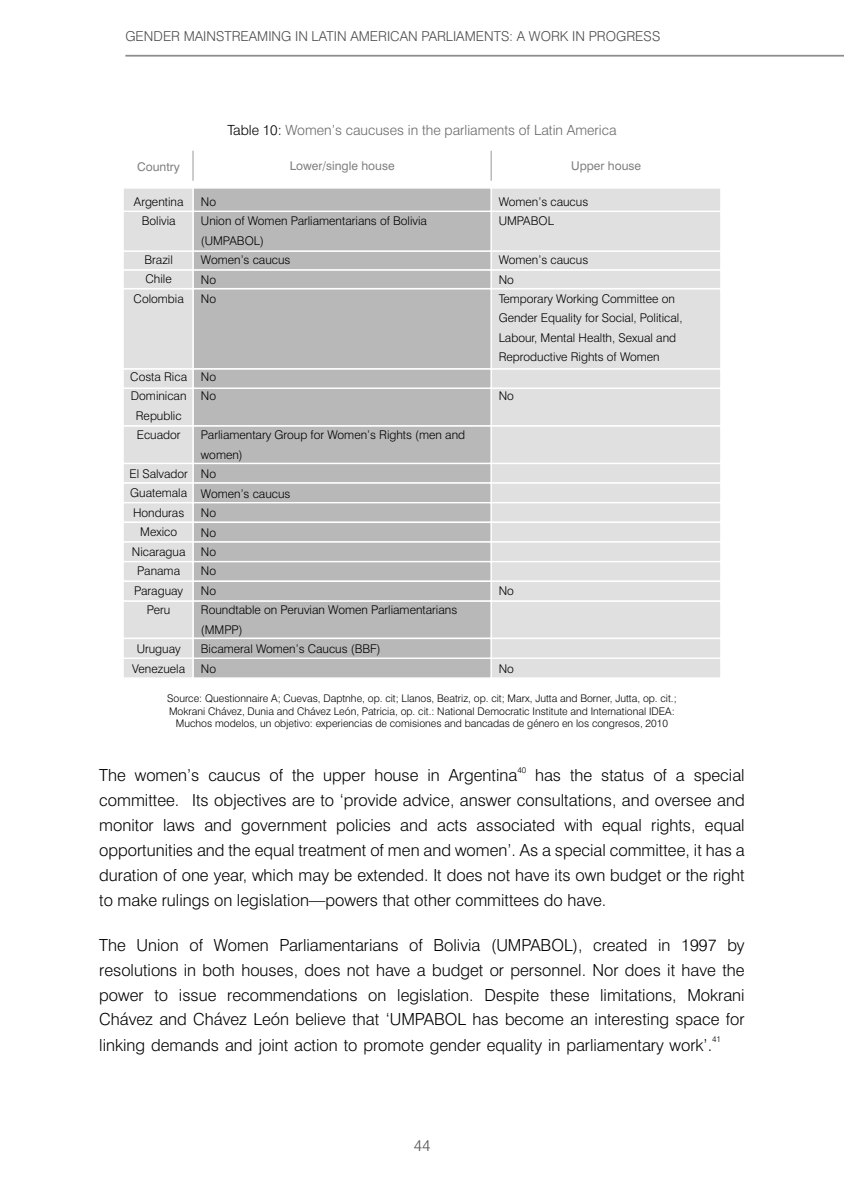
<style>
.page{position:relative;width:844px;height:1191px;background:#fff}
.page>*{position:absolute;margin:0;border:0;box-sizing:border-box;transform-origin:0 0}
.t1{font:300 16.62px/24.8px "Swiss 721 BT";color:#000;text-align:justify}
.t2{font:300 15.75px "Swiss 721 BT";color:#595959}
.t3{font:300 14px "Swiss 721 BT";color:#696969}
.t4{font:300 13.65px "Swiss 721 BT";color:#4d4d4d}
.t5{font:300 12.08px/19.4px "Swiss 721 BT";color:#000}
.t6{font:12.08px "Swiss 721 BT";color:#808080}
.t7{font:300 10.5px/12.6px "Swiss 721 BT";color:#000;text-align:center}
.t8{font:300 8.4px "Swiss 721 BT";color:#000}
.s1{color:#000}
.s2{color:#fff}
</style>
<div class="page">
<svg style="left:124px;top:188px;width:596px;height:490px;background:#cfcfcf"></svg>
<hr style="left:192px;top:151px;width:1px;height:30px;background:#999">
<hr style="left:490px;top:151px;width:1px;height:30px;background:#999">
<hr style="left:125px;top:55px;width:718px;height:2px;background:#8c8c8c">
<p class="t4" style="left:125px;top:31px;width:536px">GENDER MAINSTREAMING IN LATIN AMERICAN PARLIAMENTS: A WORK IN PROGRESS</p>
<p class="t3" style="left:227px;top:124px;width:390px"><span class="s1">Table 10:</span> Women’s caucuses in the parliaments of Latin America</p>
<p class="t6" style="left:137px;top:161px;width:44px">Country</p>
<p class="t6" style="left:290px;top:161px;width:106px">Lower/single house</p>
<p class="t5" style="left:134px;top:193px;width:51px;text-align:center">Argentina<br>Bolivia</p>
<p class="t5" style="left:134px;top:251px;width:52px;text-align:center">Brazil<br>Chile<br>Colombia</p>
<p class="t5" style="left:201px;top:193px;width:227px">No<br>Union of Women Parliamentarians of Bolivia (UMPABOL)<br>Women’s caucus<br>No<br>No</p>
<p class="t5" style="left:130px;top:368px;width:58px;text-align:center">Costa Rica<br>Dominican<br>Republic<br>Ecuador</p>
<p class="t5" style="left:129px;top:465px;width:60px;text-align:center">El Salvador<br>Guatemala<br>Honduras<br>Mexico<br>Nicaragua<br>Panama<br>Paraguay<br>Peru</p>
<p class="t5" style="left:132px;top:640px;width:54px;text-align:center">Uruguay<br>Venezuela</p>
<p class="t5" style="left:201px;top:368px;width:17px">No<br>No</p>
<p class="t5" style="left:201px;top:426px;width:265px">Parliamentary Group for Women’s Rights (men and women)<br>No<br>Women’s caucus<br>No<br>No<br>No<br>No<br>No<br>Roundtable on Peruvian Women Parliamentarians (MMPP)<br>Bicameral Women’s Caucus (BBF)<br>No</p>
<p class="t6" style="left:571px;top:161px;width:71px">Upper house</p>
<p class="t5" style="left:498px;top:193px;width:91px">Women’s caucus<br>UMPABOL</p>
<p class="t5" style="left:498px;top:251px;width:185px">Women’s caucus<br>No<br>Temporary Working Committee on<br>Gender Equality for Social, Political,<br>Labour, Mental Health, Sexual and<br>Reproductive Rights of Women</p>
<p class="t5" style="left:498px;top:387px;width:17px">No</p>
<p class="t5" style="left:498px;top:582px;width:17px">No</p>
<p class="t5" style="left:498px;top:660px;width:17px">No</p>
<p class="t7" style="left:167px;top:693px;width:511px">Source: Questionnaire A; Cuevas, Daptnhe, op. cit; Llanos, Beatriz, op. cit; Marx, Jutta and Borner, Jutta, op. cit.;<br>Mokrani Chávez, Dunia and Chávez León, Patricia, op. cit.: National Democratic Institute and International IDEA:<br>Muchos modelos, un objetivo: experiencias de comisiones and bancadas de género en los congresos, 2010</p>
<p class="t8" style="left:517px;top:766px;width:10px">40</p>
<p class="t1" style="left:99px;top:764px;width:646px">The women’s caucus of the upper house in Argentina has the status of a special committee. Its objectives are to ‘provide advice, answer consultations, and oversee and monitor laws and government policies and acts associated with equal rights, equal opportunities and the equal treatment of men and women’. As a special committee, it has a duration of one year, which may be extended. It does not have its own budget or the right to make rulings on legislation—powers that other committees do have. <span class="s2">aaaaaaaaaaaaaaa</span></p>
<p class="t1" style="left:99px;top:934px;width:646px">The Union of Women Parliamentarians of Bolivia (UMPABOL), created in 1997 by resolutions in both houses, does not have a budget or personnel. Nor does it have the power to issue recommendations on legislation. Despite these limitations, Mokrani Chávez and Chávez León believe that ‘UMPABOL has become an interesting space for linking demands and joint action to promote gender equality in parliamentary work’.</p>
<p class="t8" style="left:712px;top:1036px;width:10px">41</p>
<p class="t2" style="left:414px;top:1139px;width:18px">44</p>
</div>
